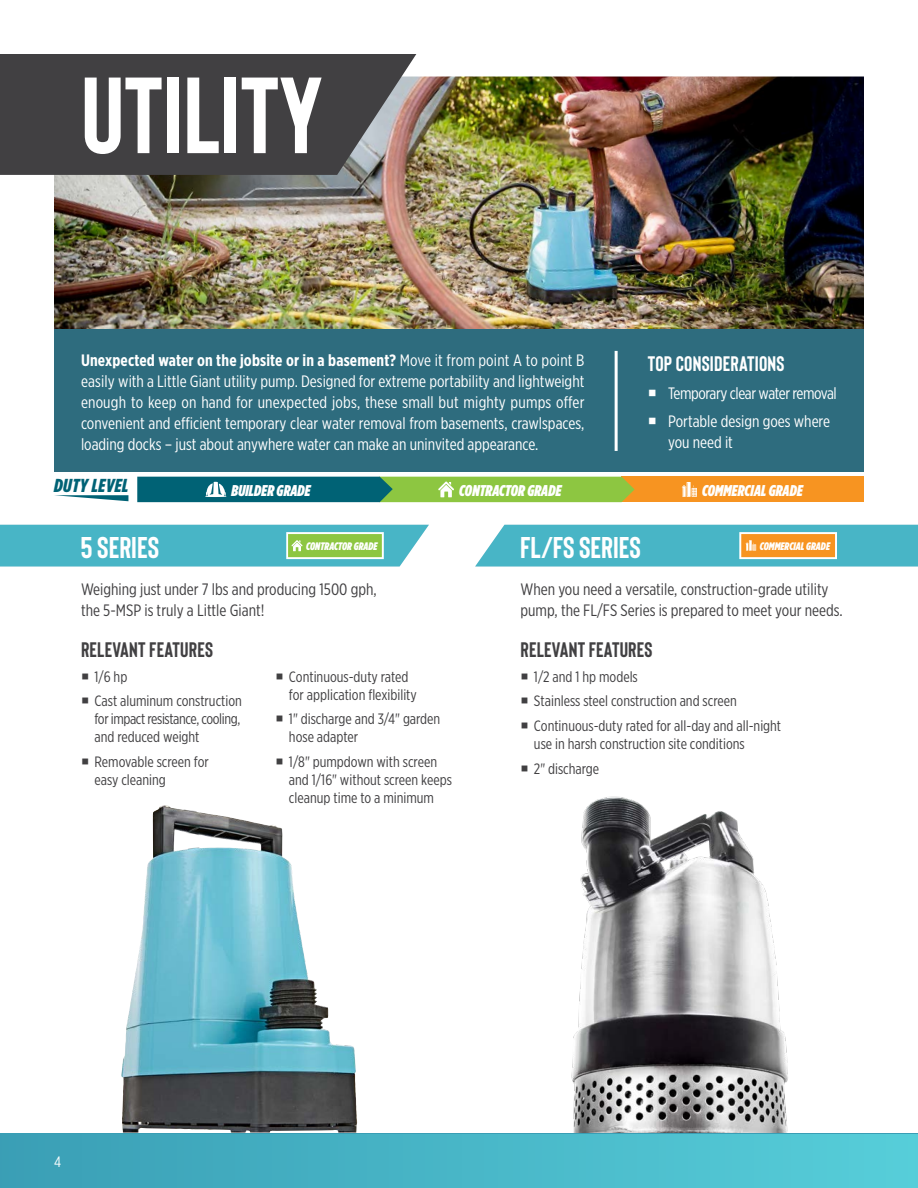
<style>
.page{position:relative;width:918px;height:1188px;background:#fff}
.page>*{position:absolute;margin:0;border:0;box-sizing:border-box;transform-origin:0 0}
.t1{font:700 108px "Bison";color:#fff}
.t2{font:700 30px "Bison";color:#fff}
.t3{font:700 21px "Bison";letter-spacing:.01em;color:#414042}
.t4{font:700 21px "Bison";letter-spacing:.01em;color:#fff}
.t5{font:italic 900 18.75px "Gotham Condensed";letter-spacing:.025em;color:#006275;scale:1.05 1}
.t6{font:16.5px/21px "Gotham X Narrow";color:#fff;text-align:justify}
.t7{font:16.5px/21px "Gotham X Narrow";color:#414042}
.t8{font:16.5px/27.8px "Gotham X Narrow";letter-spacing:-.025em;color:#fff}
.t9{font:italic 15.6px "Gotham Condensed X Black";letter-spacing:.005em;color:#fff}
.t10{font:15px/18px "Gotham X Narrow";color:#414042}
.t11{font:15px/18px "Gotham X Narrow";letter-spacing:-.025em;color:#414042}
.t12{font:15px "Gotham X Narrow";color:#fff}
.t13{font:italic 10.95px "Gotham Condensed X Black";letter-spacing:.005em;color:#fff}
.s1{font-weight:700}
</style>
<div class="page">
<div style="left:0;top:1134px;width:918px;height:54px;background:linear-gradient(to right,#3a9eb5,#57ceda)"></div>
<div style="left:622px;top:477px;width:242px;height:25px;background:#f79421"></div>
<svg style="left:682px;top:482px;width:15px;height:15px"></svg>
<svg style="left:137px;top:477px;width:498px;height:25px;background:#4c965e"></svg>
<svg style="left:55px;top:495px;width:73px;height:6px"></svg>
<img style="left:54px;top:77px;width:810px;height:253px">
<div style="left:54px;top:330px;width:810px;height:142px;background:#2e6c7e"></div>
<svg style="left:0;top:54px;width:416px;height:121px;background:#4b494a"></svg>
<img style="left:121px;top:805px;width:236px;height:328px">
<img style="left:571px;top:796px;width:217px;height:337px">
<hr style="left:615px;top:351px;width:3px;height:100px;background:#fff">
<svg style="left:0;top:525px;width:429px;height:41px;background:#5cbbb9"></svg>
<svg style="left:475px;top:525px;width:443px;height:41px;background:#67b5b6"></svg>
<h1 class="t1" style="left:81px;top:48px;width:243px">Utility</h1>
<p class="t6" style="left:81px;top:349px;width:505px"><span class="s1">Unexpected water on the jobsite or in a basement?</span> Move it from point A to point B easily with a Little Giant utility pump. Designed for extreme portability and lightweight enough to keep on hand for unexpected jobs, these small but mighty pumps offer convenient and efficient temporary clear water removal from basements, crawlspaces, loading docks – just about anywhere water can make an uninvited appearance.</p>
<p class="t4" style="left:648px;top:351px;width:138px">TOP CONSIDERATIONS</p>
<p class="t8" style="left:668px;top:379px;width:170px">Temporary clear water removal<br>Portable design goes where</p>
<p class="t6" style="left:668px;top:431px;width:66px">you need it</p>
<p class="t5" style="left:54px;top:474px;width:72px">DUTY LEVEL</p>
<p class="t9" style="left:232px;top:481px;width:81px">BUILDER GRADE</p>
<p class="t9" style="left:459px;top:481px;width:104px">CONTRACTOR GRADE</p>
<p class="t9" style="left:702px;top:481px;width:102px">COMMERCIAL GRADE</p>
<h2 class="t2" style="left:81px;top:528px;width:80px">5 SERIES</h2>
<h2 class="t2" style="left:520px;top:528px;width:122px">FL/FS SERIES</h2>
<p class="t13" style="left:306px;top:540px;width:73px">CONTRACTOR GRADE</p>
<p class="t13" style="left:760px;top:539px;width:72px">COMMERCIAL GRADE</p>
<p class="t7" style="left:81px;top:578px;width:297px">Weighing just under 7 lbs and producing 1500 gph, the 5-MSP is truly a Little Giant!</p>
<p class="t3" style="left:81px;top:636px;width:134px">RELEVANT FEATURES</p>
<p class="t10" style="left:95px;top:664px;width:149px;line-height:24.8px">1/6 hp<br>Cast aluminum construction</p>
<p class="t11" style="left:95px;top:710px;width:147px">for impact resistance, cooling, and reduced weight</p>
<p class="t10" style="left:95px;top:753px;width:116px">Removable screen for easy cleaning</p>
<p class="t10" style="left:289px;top:667px;width:129px">Continuous-duty rated for application flexibility</p>
<p class="t10" style="left:289px;top:710px;width:153px">1" discharge and 3/4" garden hose adapter</p>
<p class="t10" style="left:289px;top:753px;width:164px">1/8" pumpdown with screen and 1/16" without screen keeps cleanup time to a minimum</p>
<p class="t7" style="left:520px;top:578px;width:324px">When you need a versatile, construction-grade utility pump, the FL/FS Series is prepared to meet your needs.</p>
<p class="t3" style="left:520px;top:636px;width:134px">RELEVANT FEATURES</p>
<p class="t10" style="left:534px;top:664px;width:249px;line-height:24.8px">1/2 and 1 hp models<br>Stainless steel construction and screen<br>Continuous-duty rated for all-day and all-night</p>
<p class="t10" style="left:534px;top:731px;width:212px;line-height:24.8px">use in harsh construction site conditions<br>2" discharge</p>
<p class="t12" style="left:54px;top:1153px;width:9px">4</p>
</div>
